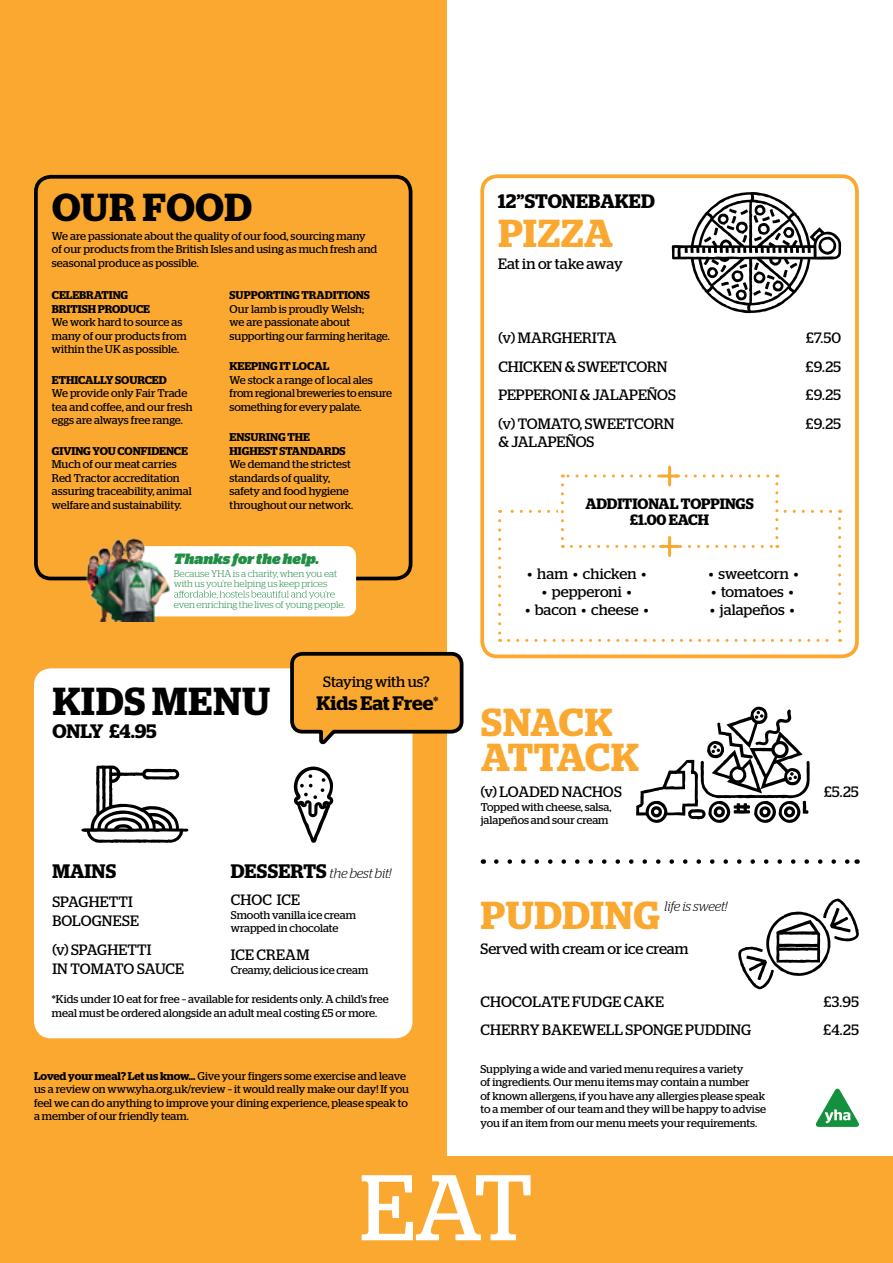
<style>
.page{position:relative;width:893px;height:1263px;background:#fff}
.page>*{position:absolute;margin:0;border:0;box-sizing:border-box;transform-origin:0 0}
.t1{font:93px "Stag";color:#fff}
.t2{font:600 39px "Stag";letter-spacing:.02em;color:#000}
.t3{font:600 39px "Stag";letter-spacing:.01em;color:#faa82f}
.t4{font:600 39px/35.7px "Stag";letter-spacing:-.01em;color:#faa82f}
.t5{font:600 19.5px "Stag";color:#000}
.t6{font:15px/18.8px "Stag";color:#000}
.t7{font:15px "Stag";letter-spacing:.025em;color:#000}
.t8{font:600 15px/16.5px "Stag";letter-spacing:-.01em;color:#000;text-align:center}
.t9{font:italic 900 14.85px "Stag";letter-spacing:.005em;color:#228d44}
.t10{font:italic 300 13.5px "Stag";letter-spacing:-.015em;color:#000}
.t11{font:11.25px/13.5px "Stag";color:#000}
.t12{font:600 11.25px/13.5px "Stag";color:#000}
.t13{font:300 9.6px/10.4px "Stag";letter-spacing:-.005em;color:#228d44}
.s1{font-weight:600;font-style:normal;font-size:19.5px}
.s2{font-weight:600}
</style>
<div class="page">
<div style="left:0;top:0;width:446px;height:1263px;background:#faa82f"></div>
<div style="left:480px;top:174px;width:379px;height:484px;border:4px solid #faa82f;border-radius:15px"></div>
<svg style="left:496px;top:859px;width:354px;height:5px"></svg>
<svg style="left:498px;top:474px;width:343px;height:168px"></svg>
<hr style="left:661px;top:545px;width:18px;height:3px;background:#faa82f">
<hr style="left:661px;top:474px;width:18px;height:3px;background:#faa82f">
<svg style="left:636px;top:707px;width:174px;height:116px"></svg>
<svg style="left:738px;top:898px;width:121px;height:91px"></svg>
<svg style="left:672px;top:192px;width:169px;height:121px"></svg>
<div style="left:0;top:1157px;width:893px;height:106px;background:#faa82f"></div>
<div style="left:34px;top:175px;width:378px;height:405px;border:4px solid #000;border-radius:15px"></div>
<div style="left:36px;top:670px;width:375px;height:366px;background:#fff;border-radius:15px"></div>
<div style="left:34px;top:668px;width:378px;height:370px;border:4px solid #fff;border-radius:15px"></div>
<svg style="left:288px;top:650px;width:176px;height:97px"></svg>
<svg style="left:81px;top:765px;width:107px;height:78px"></svg>
<svg style="left:294px;top:766px;width:39px;height:77px"></svg>
<hr style="left:668px;top:537px;width:3px;height:18px;background:#faa82f">
<hr style="left:668px;top:467px;width:3px;height:18px;background:#faa82f">
<div style="left:133px;top:546px;width:223px;height:70px;background:#fff;border-radius:10px"></div>
<svg style="left:179px;top:591px;width:156px;height:8px"></svg>
<img style="left:82px;top:537px;width:97px;height:85px">
<svg style="left:816px;top:1088px;width:43px;height:39px"></svg>
<h2 class="t2" style="left:52px;top:184px;width:201px">OUR FOOD</h2>
<p class="t11" style="left:52px;top:229px;width:327px">We are passionate about the quality of our food, sourcing many of our products from the British Isles and using as much fresh and seasonal produce as possible.</p>
<p class="t12" style="left:52px;top:288px;width:100px">CELEBRATING<br>BRITISH PRODUCE</p>
<p class="t11" style="left:52px;top:315px;width:136px">We work hard to source as many of our products from within the UK as possible.</p>
<p class="t12" style="left:52px;top:373px;width:116px">ETHICALLY SOURCED</p>
<p class="t11" style="left:52px;top:386px;width:142px">We provide only Fair Trade tea and coffee, and our fresh eggs are always free range.</p>
<p class="t12" style="left:52px;top:444px;width:138px">GIVING YOU CONFIDENCE</p>
<p class="t11" style="left:52px;top:457px;width:141px">Much of our meat carries<br>Red Tractor accreditation assuring traceability, animal welfare and sustainability.</p>
<p class="t12" style="left:230px;top:288px;width:142px">SUPPORTING TRADITIONS</p>
<p class="t11" style="left:230px;top:302px;width:162px">Our lamb is proudly Welsh;<br>we are passionate about supporting our farming heritage.</p>
<p class="t12" style="left:230px;top:359px;width:101px">KEEPING IT LOCAL</p>
<p class="t11" style="left:230px;top:373px;width:164px">We stock a range of local ales from regional breweries to ensure something for every palate.</p>
<p class="t12" style="left:230px;top:430px;width:118px">ENSURING THE<br>HIGHEST STANDARDS</p>
<p class="t11" style="left:230px;top:457px;width:125px">We demand the strictest standards of quality, safety and food hygiene throughout our network.</p>
<h3 class="t9" style="left:174px;top:550px;width:147px">Thanks for thehelp.</h3>
<p class="t13" style="left:174px;top:568px;width:165px">Because YHA is a charity, when you eat with us you’re helping us keep prices</p>
<p class="t13" style="left:174px;top:599px;width:173px">even enriching the lives of young people.</p>
<h2 class="t2" style="left:53px;top:678px;width:219px">KIDS MENU</h2>
<h3 class="t5" style="left:52px;top:720px;width:106px">ONLY £4.95</h3>
<h3 class="t6" style="left:323px;top:672px;width:108px">Staying with us?</h3>
<h3 class="t5" style="left:317px;top:692px;width:124px">Kids Eat Free<sup>*</sup></h3>
<h3 class="t5" style="left:52px;top:859px;width:65px">MAINS</h3>
<h3 class="t6" style="left:52px;top:892px;width:88px">SPAGHETTI<br>BOLOGNESE</h3>
<h3 class="t6" style="left:52px;top:940px;width:133px">(v) SPAGHETTI<br>IN TOMATO SAUCE</h3>
<p class="t10" style="left:231px;top:865px;width:162px"><span class="s1">DESSERTS</span> the best bit!</p>
<h3 class="t6" style="left:231px;top:891px;width:70px">CHOC ICE</h3>
<p class="t11" style="left:231px;top:908px;width:127px">Smooth vanilla ice cream wrapped in chocolate</p>
<h3 class="t6" style="left:231px;top:945px;width:80px">ICE CREAM</h3>
<p class="t11" style="left:231px;top:963px;width:139px">Creamy, delicious ice cream</p>
<p class="t11" style="left:52px;top:992px;width:338px">*Kids under 10 eat for free – available for residents only. A child’s free meal must be ordered alongside an adult meal costing £5 or more.</p>
<p class="t11" style="left:34px;top:1069px;width:377px"><span class="s2">Loved your meal? Let us know…</span> Give your fingers some exercise and leave us a review on www.yha.org.uk/review – it would really make our day! If you feel we can do anything to improve your dining experience, please speak to a member of our friendly team.</p>
<h3 class="t5" style="left:498px;top:189px;width:158px">12”STONEBAKED</h3>
<h2 class="t3" style="left:498px;top:210px;width:116px">PIZZA</h2>
<h3 class="t6" style="left:498px;top:254px;width:126px">Eat in or take away</h3>
<h3 class="t6" style="left:498px;top:328px;width:120px">(v) MARGHERITA</h3>
<h3 class="t7" style="left:806px;top:329px;width:36px">£7.50</h3>
<h3 class="t6" style="left:498px;top:357px;width:171px">CHICKEN &amp; SWEETCORN</h3>
<h3 class="t7" style="left:806px;top:358px;width:37px">£9.25</h3>
<h3 class="t6" style="left:498px;top:386px;width:179px">PEPPERONI &amp; JALAPEÑOS</h3>
<h3 class="t7" style="left:806px;top:386px;width:37px">£9.25</h3>
<h3 class="t6" style="left:498px;top:414px;width:178px">(v) TOMATO, SWEETCORN</h3>
<h3 class="t7" style="left:806px;top:415px;width:37px">£9.25</h3>
<h3 class="t6" style="left:498px;top:432px;width:97px">&amp; JALAPEÑOS</h3>
<h3 class="t8" style="left:585px;top:495px;width:170px">ADDITIONAL TOPPINGS £1.00 EACH</h3>
<h3 class="t6" style="left:528px;top:565px;width:120px">• ham • chicken •</h3>
<h3 class="t6" style="left:542px;top:583px;width:91px">• pepperoni •</h3>
<h3 class="t6" style="left:525px;top:601px;width:125px">• bacon • cheese •</h3>
<h3 class="t6" style="left:709px;top:565px;width:91px">• sweetcorn •</h3>
<h3 class="t6" style="left:711px;top:583px;width:84px">• tomatoes •</h3>
<h3 class="t6" style="left:710px;top:601px;width:86px">• jalapeños •</h3>
<h2 class="t4" style="left:481px;top:704px;width:159px">SNACK<br>ATTACK</h2>
<h3 class="t6" style="left:481px;top:782px;width:143px">(v) LOADED NACHOS</h3>
<h3 class="t7" style="left:824px;top:783px;width:36px">£5.25</h3>
<p class="t11" style="left:481px;top:800px;width:132px">Topped with cheese, salsa, jalapeños and sour cream</p>
<h2 class="t3" style="left:481px;top:892px;width:181px">PUDDING</h2>
<h3 class="t6" style="left:480px;top:939px;width:209px">Served with cream or ice cream</h3>
<p class="t10" style="left:664px;top:899px;width:65px">life is sweet!</p>
<h3 class="t6" style="left:480px;top:992px;width:185px">CHOCOLATE FUDGE CAKE</h3>
<h3 class="t7" style="left:824px;top:993px;width:37px">£3.95</h3>
<h3 class="t6" style="left:480px;top:1020px;width:272px">CHERRY BAKEWELL SPONGE PUDDING</h3>
<h3 class="t7" style="left:823px;top:1021px;width:37px">£4.25</h3>
<p class="t11" style="left:480px;top:1062px;width:287px">Supplying a wide and varied menu requires a variety<br>of ingredients. Our menu items may contain a number<br>of known allergens, if you have any allergies please speak to a member of our team and they will be happy to advise you if an item from our menu meets your requirements.</p>
<h1 class="t1" style="left:360px;top:1154px;width:174px">EAT</h1>
</div>
